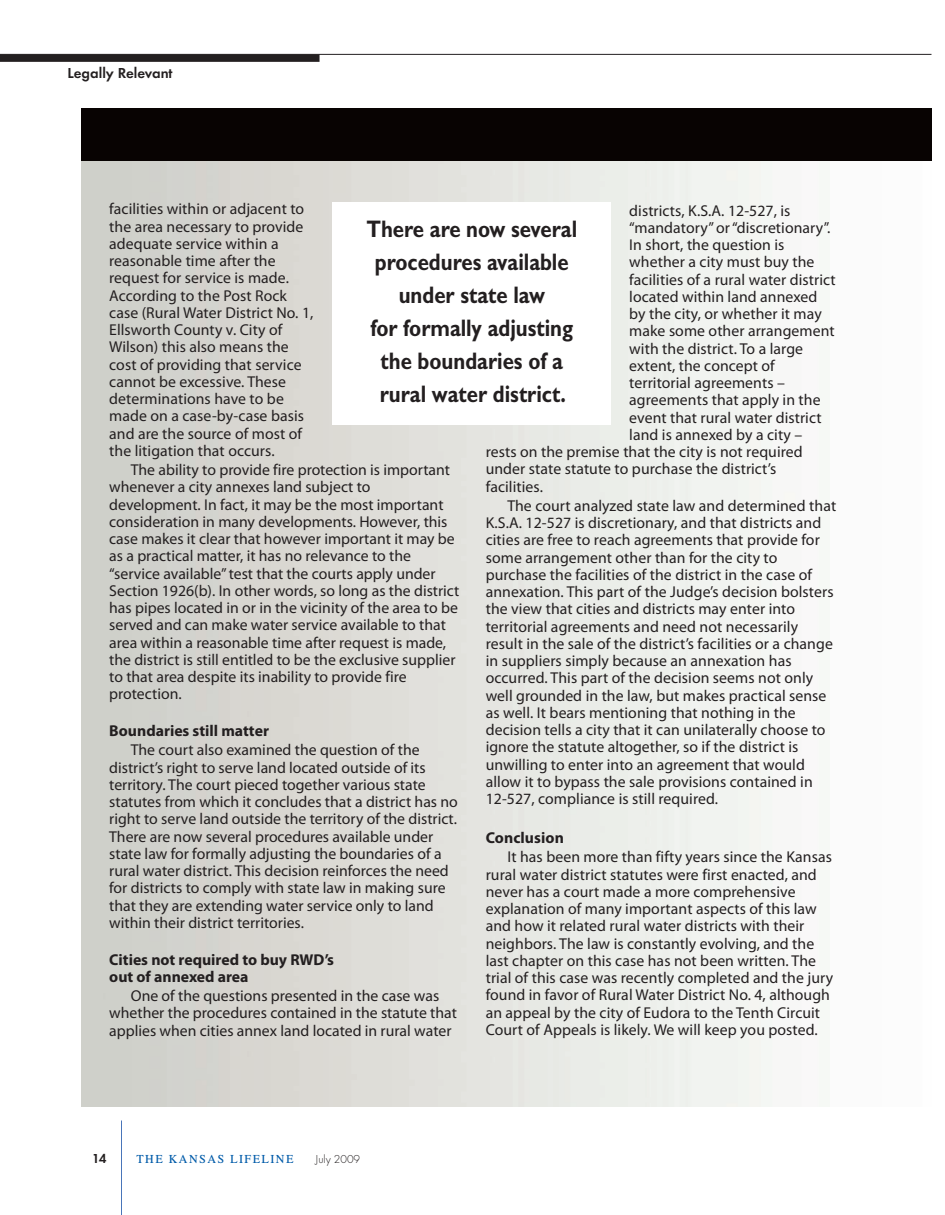
<style>
.page{position:relative;width:945px;height:1215px;background:#fff}
.page>*{position:absolute;margin:0;border:0;box-sizing:border-box;transform-origin:0 0}
.t1{font:700 24px/33px "Gill Sans";color:#231f20;text-align:center;scale:.85 1}
.t2{font:15.75px/17.2px "Myriad Pro";letter-spacing:.005em;color:#231f20}
.t3{font:700 15.75px/17.2px "Myriad Pro";color:#231f20}
.t4{font:600 15px "Futura T";color:#231f20}
.t5{font:600 13.5px "Futura T";color:#231f20}
.t6{font:12px "Times CSATT";letter-spacing:.125em;color:#015ba9}
.t7{font:300 12px "Futura T";color:#231f20}
</style>
<div class="page">
<hr style="left:121px;top:1120px;width:1px;height:95px;background:#4975b9">
<hr style="left:0;top:54px;width:932px;height:1px;background:#231f20">
<div style="left:0;top:54px;width:320px;height:8px;background:#231f20"></div>
<img style="left:81px;top:160px;width:851px;height:947px">
<div style="left:81px;top:108px;width:851px;height:52px;background:#080302"></div>
<div style="left:332px;top:202px;width:279px;height:223px;background:#fff"></div>
<p class="t4" style="left:68px;top:66px;width:107px">Legally Relevant</p>
<p class="t2" style="left:109px;top:202px;width:206px">facilities within or adjacent to the area necessary to provide adequate service within a reasonable time after the request for service is made.<br>According to the Post Rock case (Rural Water District No. 1,<br>Ellsworth County v. City of<br>Wilson) this also means the cost of providing that service cannot be excessive. These determinations have to be made on a case-by-case basis and are the source of most of the litigation that occurs.</p>
<p class="t2" style="left:109px;top:463px;width:352px;text-indent:22px">The ability to provide fire protection is important whenever a city annexes land subject to development. In fact, it may be the most important consideration in many developments. However, this case makes it clear that however important it may be as a practical matter, it has no relevance to the “service available” test that the courts apply under Section 1926(b). In other words, so long as the district has pipes located in or in the vicinity of the area to be served and can make water service available to that area within a reasonable time after request is made, the district is still entitled to be the exclusive supplier to that area despite its inability to provide fire protection.</p>
<p class="t3" style="left:109px;top:723px;width:161px">Boundaries still matter</p>
<p class="t2" style="left:109px;top:743px;width:350px;text-indent:22px">The court also examined the question of the district’s right to serve land located outside of its territory. The court pieced together various state statutes from which it concludes that a district has no right to serve land outside the territory of the district.<br>There are now several procedures available under state law for formally adjusting the boundaries of a rural water district. This decision reinforces the need for districts to comply with state law in making sure that they are extending water service only to land within their district territories.</p>
<p class="t3" style="left:109px;top:952px;width:226px">Cities not required to buy RWD’s out of annexed area</p>
<p class="t2" style="left:109px;top:989px;width:349px;text-align:center">One of the questions presented in the case was whether the procedures contained in the statute that applies when cities annex land located in rural water</p>
<p class="t2" style="left:629px;top:203px;width:163px">districts, K.S.A. 12-527, is</p>
<p class="t2" style="left:629px;top:220px;width:203px">“mandatory” or “discretionary”.</p>
<p class="t2" style="left:629px;top:238px;width:157px">In short, the question is</p>
<p class="t2" style="left:629px;top:255px;width:187px">whether a city must buy the</p>
<p class="t2" style="left:629px;top:272px;width:208px">facilities of a rural water district</p>
<p class="t2" style="left:629px;top:289px;width:190px">located within land annexed</p>
<p class="t2" style="left:629px;top:307px;width:194px">by the city, or whether it may</p>
<p class="t2" style="left:629px;top:324px;width:207px">make some other arrangement</p>
<p class="t2" style="left:629px;top:341px;width:175px">with the district. To a large</p>
<p class="t2" style="left:629px;top:358px;width:147px">extent, the concept of</p>
<p class="t2" style="left:629px;top:376px;width:157px">territorial agreements –</p>
<p class="t2" style="left:629px;top:393px;width:193px">agreements that apply in the</p>
<p class="t2" style="left:629px;top:410px;width:194px">event that rural water district</p>
<p class="t2" style="left:629px;top:427px;width:174px">land is annexed by a city –</p>
<p class="t2" style="left:486px;top:445px;width:318px">rests on the premise that the city is not required</p>
<p class="t2" style="left:486px;top:462px;width:292px">under state statute to purchase the district’s</p>
<p class="t2" style="left:486px;top:479px;width:59px">facilities.</p>
<p class="t2" style="left:486px;top:498px;width:352px;text-indent:22px">The court analyzed state law and determined that K.S.A. 12-527 is discretionary, and that districts and cities are free to reach agreements that provide for some arrangement other than for the city to purchase the facilities of the district in the case of annexation. This part of the Judge’s decision bolsters the view that cities and districts may enter into territorial agreements and need not necessarily result in the sale of the district’s facilities or a change in suppliers simply because an annexation has occurred. This part of the decision seems not only well grounded in the law, but makes practical sense as well. It bears mentioning that nothing in the decision tells a city that it can unilaterally choose to ignore the statute altogether, so if the district is unwilling to enter into an agreement that would allow it to bypass the sale provisions contained in 12-527, compliance is still required.</p>
<p class="t3" style="left:486px;top:830px;width:80px">Conclusion</p>
<p class="t2" style="left:486px;top:850px;width:349px;text-indent:22px">It has been more than fifty years since the Kansas rural water district statutes were first enacted, and never has a court made a more comprehensive explanation of many important aspects of this law and how it related rural water districts with their neighbors. The law is constantly evolving, and the last chapter on this case has not been written. The trial of this case was recently completed and the jury found in favor of Rural Water District No. 4, although an appeal by the city of Eudora to the Tenth Circuit Court of Appeals is likely. We will keep you posted.</p>
<h1 class="t1" style="left:366px;top:215px;width:249px">There are now several procedures available under state law<br>for formally adjusting the boundaries of a rural water district.</h1>
<p class="t5" style="left:92px;top:1153px;width:16px">14</p>
<p class="t6" style="left:136px;top:1155px;width:158px">THE KANSAS LIFELINE</p>
<p class="t7" style="left:315px;top:1155px;width:46px">July 2009</p>
</div>
